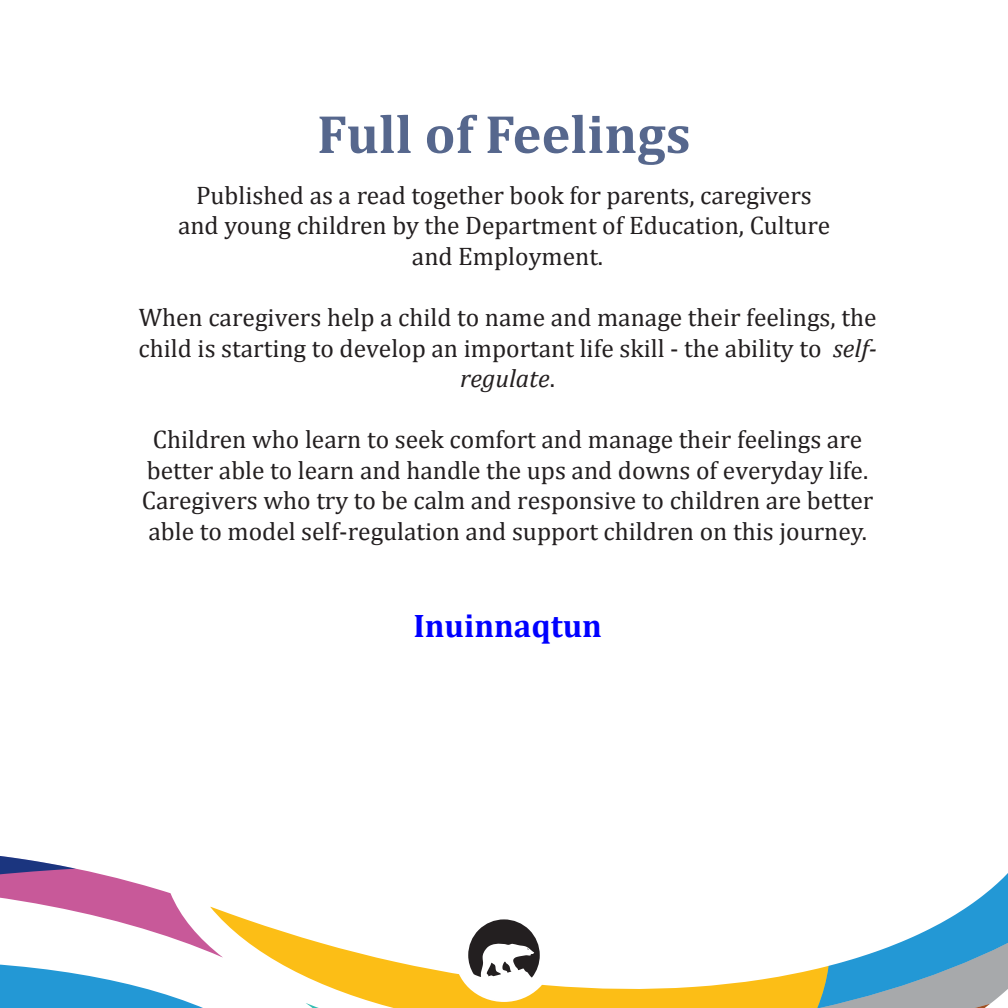
<style>
.page{position:relative;width:1008px;height:1008px;background:#fff}
.page>*{position:absolute;margin:0;border:0;box-sizing:border-box;transform-origin:0 0}
.t1{font:700 54.6px "Cambria";color:#56678d}
.t2{font:700 32.73px "Cambria";color:#00f}
.t3{font:25.38px/30.6px "Cambria";color:#231f20;text-align:center}
.s1{font-style:italic}
</style>
<div class="page">
<svg style="left:0;top:856px;width:1008px;height:152px"></svg>
<p class="t1" style="left:317px;top:96px;width:375px">Full of Feelings</p>
<p class="t3" style="left:178px;top:180px;width:654px">Published as a read together book for parents, caregivers and young children by the Department of Education, Culture and Employment.</p>
<p class="t3" style="left:139px;top:302px;width:740px">When caregivers help a child to name and manage their feelings, the child is starting to develop an important life skill - the ability to <span class="s1">self&shy;regulate</span>.</p>
<p class="t3" style="left:142px;top:424px;width:733px">Children who learn to seek comfort and manage their feelings are better able to learn and handle the ups and downs of everyday life.<br>Caregivers who try to be calm and responsive to children are better able to model self-regulation and support children on this journey.</p>
<p class="t2" style="left:413px;top:603px;width:190px">Inuinnaqtun</p>
</div>
